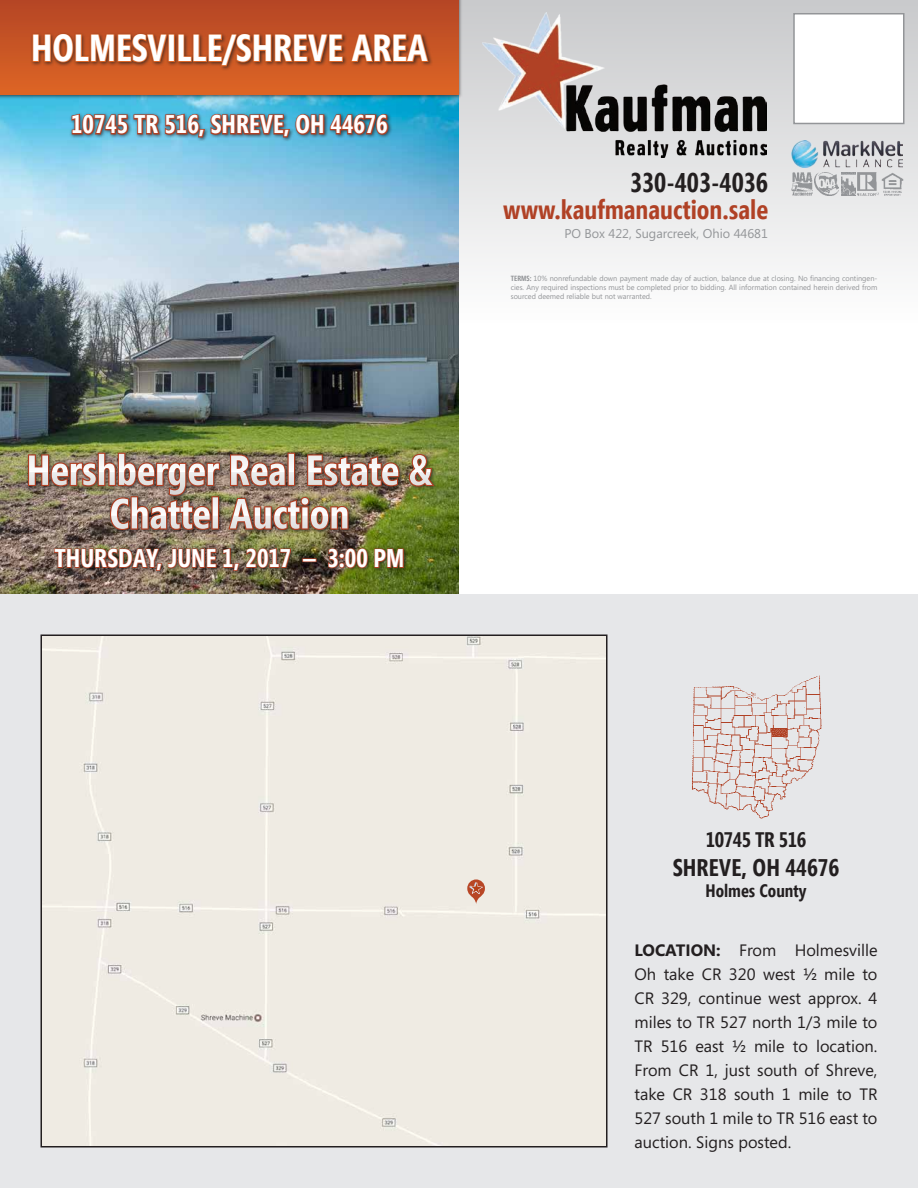
<style>
.page{position:relative;width:918px;height:1188px;background:#fff}
.page>*{position:absolute;margin:0;border:0;box-sizing:border-box;transform-origin:0 0}
.t1{font:700 42px "Segoe Condensed";color:#fff}
.t2{font:700 37.5px "Segoe Condensed";color:#fff}
.t3{font:700 27px "Segoe Condensed";color:#b04125}
.t4{font:700 27px "Segoe Condensed";color:#231f20}
.t5{font:700 25.5px "Segoe Condensed";color:#fff}
.t6{font:700 24px "Segoe Condensed";color:#231f20}
.t7{font:700 21px "Segoe Condensed";letter-spacing:-.02em;color:#231f20}
.t8{font:700 18px "Segoe Condensed";color:#231f20}
.t9{font:16.5px/24px "Segoe";color:#231f20;text-align:justify}
.t10{font:12.75px "Segoe";color:#939598}
.t11{font:7.5px/9px "Segoe";color:#939598;text-align:justify}
.s1{font-family:"Segoe Condensed";font-weight:700}
.s2{font-weight:700}
</style>
<div class="page">
<div style="left:0;top:594px;width:918px;height:594px;background:#e6e7e9"></div>
<img style="left:0;top:99px;width:459px;height:495px">
<div style="left:459px;top:0;width:459px;height:323px;background:linear-gradient(to bottom,#c8c9cb,#fefefe)"></div>
<div style="left:793px;top:13px;width:111px;height:111px;background:#fff;border:2px solid #939598"></div>
<div style="left:0;top:0;width:463px;height:99px;background:#231f20;opacity:.75"></div>
<div style="left:0;top:0;width:459px;height:94px;background:linear-gradient(to bottom,#b44525,#dc6525)"></div>
<img style="left:483px;top:13px;width:284px;height:145px">
<img style="left:792px;top:141px;width:110px;height:26px">
<img style="left:841px;top:173px;width:14px;height:22px">
<img style="left:815px;top:173px;width:23px;height:22px">
<img style="left:792px;top:173px;width:20px;height:22px">
<img style="left:857px;top:173px;width:23px;height:22px">
<img style="left:882px;top:173px;width:21px;height:22px">
<div style="left:30px;top:32px;width:403px;height:39px;background:#231f20;opacity:.75"></div>
<svg style="left:32px;top:33px;width:136px;height:30px;background:#9f4a22"></svg>
<div style="left:168px;top:34px;width:7px;height:28px;border:2px solid #dc6424"></div>
<svg style="left:177px;top:33px;width:167px;height:34px;background:#a34b22"></svg>
<svg style="left:350px;top:13px;width:79px;height:50px;background:#ac4b23"></svg>
<div style="left:69px;top:112px;width:324px;height:30px;background:#231f20;opacity:.75"></div>
<svg style="left:70px;top:105px;width:320px;height:34px;background:#6b818b"></svg>
<div style="left:26px;top:450px;width:413px;height:50px;background:#231f20;opacity:.75"></div>
<img style="left:27px;top:452px;width:408px;height:134px">
<img style="left:692px;top:675px;width:130px;height:144px">
<div style="left:43px;top:637px;width:562px;height:508px;background:#efebe3"></div>
<div style="left:40px;top:634px;width:568px;height:514px;border:2px solid #231f20"></div>
<svg style="left:467px;top:879px;width:18px;height:25px"></svg>
<h2 class="t2" style="left:31px;top:25px;width:398px">HOLMESVILLE/SHREVE AREA</h2>
<h3 class="t5" style="left:71px;top:109px;width:318px">10745 TR 516, SHREVE, OH 44676</h3>
<h1 class="t1" style="left:27px;top:444px;width:407px">Hershberger Real Estate &amp;</h1>
<h1 class="t1" style="left:110px;top:488px;width:241px">Chattel Auction</h1>
<h3 class="t5" style="left:54px;top:542px;width:352px">THURSDAY, JUNE 1, 2017 – 3:00 PM</h3>
<h3 class="t4" style="left:630px;top:165px;width:139px">330-403-4036</h3>
<h3 class="t3" style="left:503px;top:192px;width:266px">www.kaufmanauction.sale</h3>
<h3 class="t10" style="left:564px;top:225px;width:205px">PO Box 422, Sugarcreek, Ohio 44681</h3>
<p class="t11" style="left:511px;top:274px;width:368px"><span class="s1">TERMS:</span> 10% nonrefundable down payment made day of auction, balance due at closing. No financing contingen&shy;cies. Any required inspections must be completed prior to bidding. All information contained herein derived from sourced deemed reliable but not warranted.</p>
<h3 class="t7" style="left:706px;top:827px;width:102px">10745 TR 516</h3>
<h3 class="t6" style="left:673px;top:853px;width:168px">SHREVE, OH 44676</h3>
<h3 class="t8" style="left:706px;top:880px;width:102px">Holmes County</h3>
<p class="t9" style="left:634px;top:937px;width:245px"><span class="s2">LOCATION:</span> From Holmesville Oh take CR 320 west ½ mile to CR 329, continue west approx. 4 miles to TR 527 north 1/3 mile to TR 516 east ½ mile to location.<br>From CR 1, just south of Shreve, take CR 318 south 1 mile to TR 527 south 1 mile to TR 516 east to auction. Signs posted.</p>
</div>
